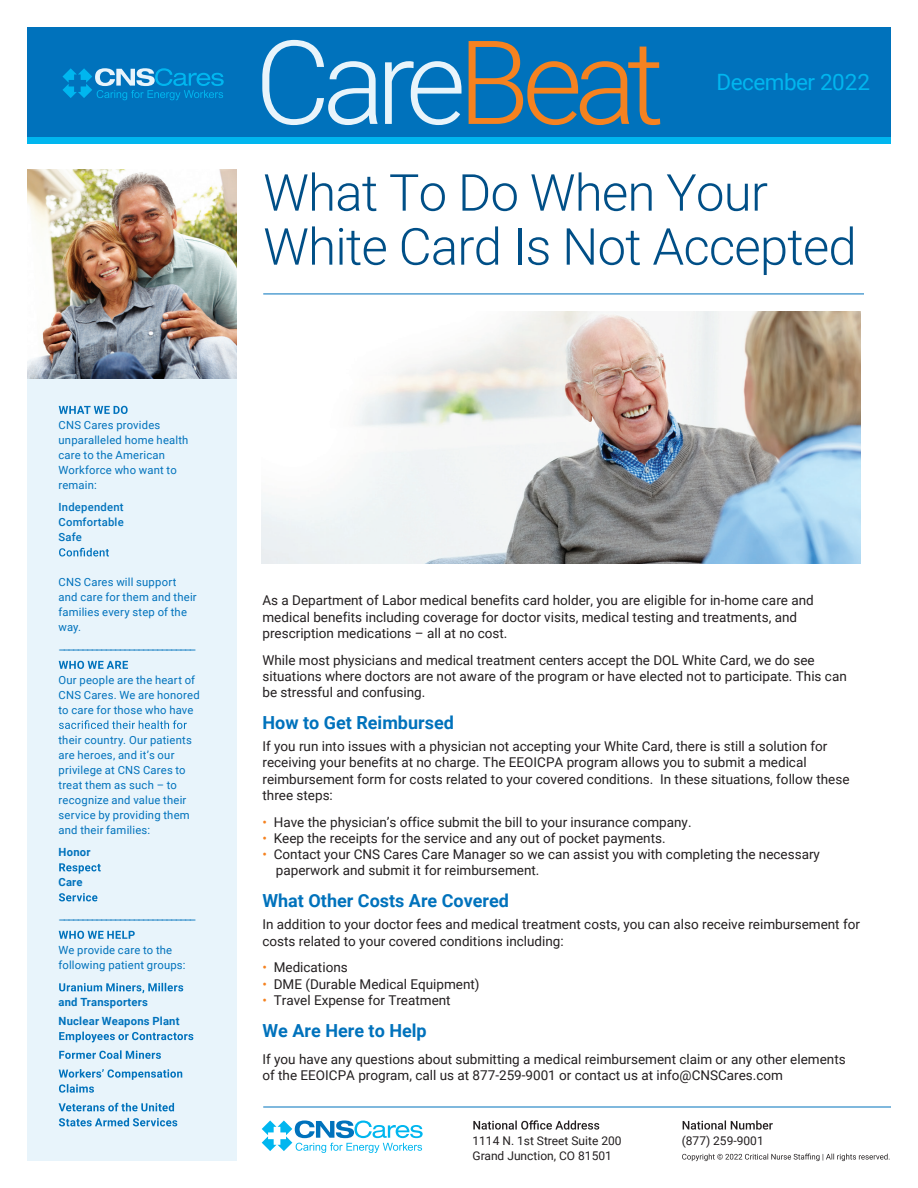
<style>
.page{position:relative;width:918px;height:1188px;background:#fff}
.page>*{position:absolute;margin:0;border:0;box-sizing:border-box;transform-origin:0 0}
.t1{font:300 51px/54px "Roboto";letter-spacing:-.015em;color:#004f87}
.t2{font:22.5px "Roboto";letter-spacing:-.02em;color:#00b6ef}
.t3{font:700 18px "Roboto";color:#0072bc}
.t4{font:13.5px/16.2px "Roboto";color:#231f20}
.t5{font:12px/15px "Roboto";color:#231f20}
.t6{font:11.25px/15px "Roboto";letter-spacing:.015em;color:#0072bc}
.t7{font:700 11.25px/18.8px "Roboto";letter-spacing:.02em;color:#0072bc}
.t8{font:500 11.25px/15px "Roboto";letter-spacing:.02em;color:#0072bc;text-align:justify}
.s1{color:#f58220}
</style>
<div class="page">
<div style="left:27px;top:27px;width:864px;height:117px;background:#0072bc"></div>
<div style="left:27px;top:137px;width:864px;height:7px;background:#00b6ef"></div>
<svg style="left:262px;top:40px;width:116px;height:85px"></svg>
<svg style="left:385px;top:61px;width:77px;height:64px"></svg>
<svg style="left:469px;top:41px;width:191px;height:84px"></svg>
<svg style="left:62px;top:68px;width:162px;height:32px"></svg>
<div style="left:27px;top:170px;width:209px;height:991px;background:#e8f4fb"></div>
<hr style="left:263px;top:1107px;width:628px;height:1px;background:#0072bc">
<svg style="left:262px;top:1120px;width:161px;height:33px"></svg>
<svg style="left:473px;top:1120px;width:126px;height:10px"></svg>
<svg style="left:683px;top:1120px;width:90px;height:10px"></svg>
<svg style="left:682px;top:1154px;width:208px;height:7px"></svg>
<hr style="left:263px;top:294px;width:601px;height:1px;background:#0072bc">
<svg style="left:59px;top:406px;width:69px;height:8px"></svg>
<svg style="left:59px;top:548px;width:50px;height:8px"></svg>
<svg style="left:59px;top:661px;width:69px;height:8px"></svg>
<svg style="left:59px;top:720px;width:128px;height:9px"></svg>
<svg style="left:59px;top:863px;width:42px;height:11px"></svg>
<svg style="left:59px;top:893px;width:38px;height:8px"></svg>
<svg style="left:59px;top:931px;width:76px;height:8px"></svg>
<svg style="left:59px;top:983px;width:124px;height:10px"></svg>
<svg style="left:59px;top:1032px;width:134px;height:10px"></svg>
<svg style="left:59px;top:1050px;width:102px;height:9px"></svg>
<svg style="left:59px;top:1069px;width:123px;height:24px"></svg>
<svg style="left:59px;top:1103px;width:115px;height:8px"></svg>
<svg style="left:59px;top:1118px;width:118px;height:8px"></svg>
<img style="left:27px;top:170px;width:209px;height:209px">
<img style="left:261px;top:312px;width:600px;height:252px">
<p class="t6" style="left:58px;top:417px;width:131px">CNS Cares provides unparalleled home health care to the American<br>Workforce who want to remain:</p>
<p class="t8" style="left:58px;top:499px;width:67px">Independent Comfortable Safe</p>
<p class="t6" style="left:58px;top:574px;width:140px">CNS Cares will support and care for them and their families every step of the way.</p>
<p class="t6" style="left:59px;top:642px;width:140px">–––––––––––––––––––––––––––––</p>
<p class="t6" style="left:58px;top:672px;width:143px">Our people are the heart of<br>CNS Cares. We are honored to care for those who have</p>
<p class="t6" style="left:58px;top:732px;width:135px">their country. Our patients are heroes, and it’s our privilege at CNS Cares to treat them as such – to recognize and value their service by providing them and their families:</p>
<p class="t7" style="left:59px;top:843px;width:33px">Honor</p>
<p class="t7" style="left:58px;top:873px;width:26px">Care</p>
<p class="t6" style="left:58px;top:912px;width:140px">–––––––––––––––––––––––––––––</p>
<p class="t6" style="left:58px;top:942px;width:129px">We provide care to the following patient groups:</p>
<p class="t7" style="left:58px;top:993px;width:123px">and Transporters<br>Nuclear Weapons Plant</p>
<h2 class="t2" style="left:716px;top:67px;width:155px">December 2022</h2>
<h1 class="t1" style="left:263px;top:164px;width:595px">What To Do When Your<br>White Card Is Not Accepted</h1>
<p class="t4" style="left:262px;top:592px;width:553px">As a Department of Labor medical benefits card holder, you are eligible for in-home care and medical benefits including coverage for doctor visits, medical testing and treatments, and prescription medications – all at no cost.</p>
<p class="t4" style="left:262px;top:651px;width:586px">While most physicians and medical treatment centers accept the DOL White Card, we do see situations where doctors are not aware of the program or have elected not to participate. This can be stressful and confusing.</p>
<h3 class="t3" style="left:262px;top:710px;width:193px">How to Get Reimbursed</h3>
<p class="t4" style="left:262px;top:738px;width:589px">If you run into issues with a physician not accepting your White Card, there is still a solution for receiving your benefits at no charge. The EEOICPA program allows you to submit a medical reimbursement form for costs related to your covered conditions. In these situations, follow these three steps:</p>
<p class="t4" style="left:262px;top:813px;width:431px"><span class="s1">•</span> Have the physician’s office submit the bill to your insurance company.</p>
<p class="t4" style="left:262px;top:829px;width:405px"><span class="s1">•</span> Keep the receipts for the service and any out of pocket payments.</p>
<p class="t4" style="left:276px;top:846px;width:546px;text-indent:-13px"><span class="s1">•</span> Contact your CNS Cares Care Manager so we can assist you with completing the necessary paperwork and submit it for reimbursement.</p>
<h3 class="t3" style="left:262px;top:888px;width:248px">What Other Costs Are Covered</h3>
<p class="t4" style="left:262px;top:916px;width:599px">In addition to your doctor fees and medical treatment costs, you can also receive reimbursement for costs related to your covered conditions including:</p>
<p class="t4" style="left:262px;top:959px;width:87px"><span class="s1">•</span> Medications</p>
<p class="t4" style="left:262px;top:975px;width:219px"><span class="s1">•</span> DME (Durable Medical Equipment)</p>
<p class="t4" style="left:262px;top:991px;width:190px"><span class="s1">•</span> Travel Expense for Treatment</p>
<h3 class="t3" style="left:262px;top:1018px;width:166px">We Are Here to Help</h3>
<p class="t4" style="left:262px;top:1050px;width:585px">If you have any questions about submitting a medical reimbursement claim or any other elements of the EEOICPA program, call us at 877-259-9001 or contact us at info@CNSCares.com</p>
<p class="t5" style="left:472px;top:1132px;width:151px">1114 N. 1st Street Suite 200<br>Grand Junction, CO 81501</p>
<p class="t5" style="left:682px;top:1132px;width:84px">(877) 259-9001</p>
</div>
